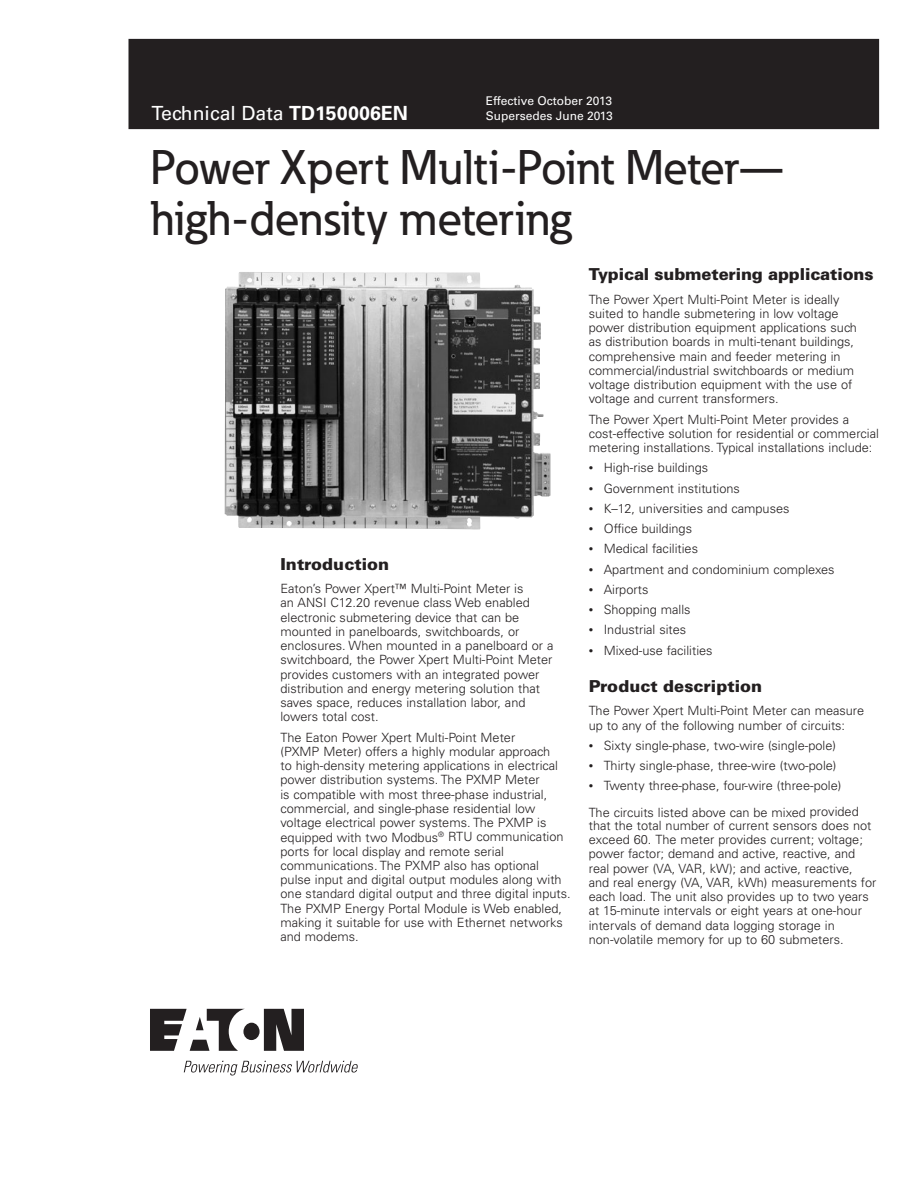
<style>
.page{position:relative;width:918px;height:1188px;background:#fff}
.page>*{position:absolute;margin:0;border:0;box-sizing:border-box;transform-origin:0 0}
.t1{font:500 48px/51px "Eaton";color:#231f20}
.t2{font:19.5px "Univers LT Std";color:#fff}
.t3{font:900 16.5px "Univers LT Std";letter-spacing:-.01em;color:#231f20}
.t4{font:300 12.75px/14.2px "Univers LT Std";color:#231f20}
.t5{font:12px "Univers LT Std";color:#fff}
.s1{font-weight:700}
.s2{font-size:9px}
</style>
<div class="page">
<div style="left:129px;top:39px;width:750px;height:90px;background:#231f20"></div>
<svg style="left:150px;top:1009px;width:154px;height:42px"></svg>
<svg style="left:184px;top:1061px;width:174px;height:15px"></svg>
<img style="left:225px;top:272px;width:325px;height:258px">
<p class="t5" style="left:486px;top:94px;width:128px">Effective October 2013</p>
<h2 class="t2" style="left:152px;top:101px;width:258px">Technical Data <span class="s1">TD150006EN</span></h2>
<p class="t5" style="left:486px;top:109px;width:129px">Supersedes June 2013</p>
<h1 class="t1" style="left:150px;top:141px;width:636px">Power Xpert Multi-Point Meter— high-density metering</h1>
<p class="t3" style="left:280px;top:554px;width:110px">Introduction</p>
<p class="t4" style="left:280px;top:582px;width:274px">Eaton’s Power Xpert™ Multi-Point Meter is<br>an ANSI C12.20 revenue class Web enabled electronic submetering device that can be mounted in panelboards, switchboards, or enclosures. When mounted in a panelboard or a switchboard, the Power Xpert Multi-Point Meter provides customers with an integrated power distribution and energy metering solution that saves space, reduces installation labor, and lowers total cost.</p>
<p class="t4" style="left:280px;top:730px;width:292px">The Eaton Power Xpert Multi-Point Meter<br>(PXMP Meter) offers a highly modular approach<br>to high-density metering applications in electrical power distribution systems. The PXMP Meter<br>is compatible with most three-phase industrial, commercial, and single-phase residential low voltage electrical power systems. The PXMP is equipped with two Modbus<sup>®</sup> RTU communication ports for local display and remote serial communications. The PXMP also has optional pulse input and digital output modules along with one standard digital output and three digital inputs.<br>The PXMP Energy Portal Module is Web enabled, making it suitable for use with Ethernet networks and modems.</p>
<p class="t3" style="left:589px;top:264px;width:286px">Typical submetering applications</p>
<p class="t4" style="left:589px;top:292px;width:270px">The Power Xpert Multi-Point Meter is ideally suited to handle submetering in low voltage power distribution equipment applications such as distribution boards in multi-tenant buildings, comprehensive main and feeder metering in commercial/industrial switchboards or medium voltage distribution equipment with the use of voltage and current transformers.</p>
<p class="t4" style="left:589px;top:412px;width:292px">The Power Xpert Multi-Point Meter provides a cost-effective solution for residential or commercial metering installations. Typical installations include:</p>
<p class="t4" style="left:589px;top:461px;width:121px"><span class="s2">•</span> High-rise buildings</p>
<p class="t4" style="left:589px;top:481px;width:153px"><span class="s2">•</span> Government institutions</p>
<p class="t4" style="left:589px;top:501px;width:202px"><span class="s2">•</span> K–12, universities and campuses</p>
<p class="t4" style="left:589px;top:522px;width:105px"><span class="s2">•</span> Office buildings</p>
<p class="t4" style="left:589px;top:542px;width:111px"><span class="s2">•</span> Medical facilities</p>
<p class="t4" style="left:589px;top:562px;width:247px"><span class="s2">•</span> Apartment and condominium complexes</p>
<p class="t4" style="left:589px;top:582px;width:61px"><span class="s2">•</span> Airports</p>
<p class="t4" style="left:589px;top:603px;width:103px"><span class="s2">•</span> Shopping malls</p>
<p class="t4" style="left:589px;top:623px;width:99px"><span class="s2">•</span> Industrial sites</p>
<p class="t4" style="left:589px;top:643px;width:125px"><span class="s2">•</span> Mixed-use facilities</p>
<p class="t3" style="left:589px;top:676px;width:175px">Product description</p>
<p class="t4" style="left:589px;top:704px;width:277px">The Power Xpert Multi-Point Meter can measure up to any of the following number of circuits:</p>
<p class="t4" style="left:589px;top:738px;width:249px"><span class="s2">•</span> Sixty single-phase, two-wire (single-pole)</p>
<p class="t4" style="left:589px;top:759px;width:249px"><span class="s2">•</span> Thirty single-phase, three-wire (two-pole)</p>
<p class="t4" style="left:589px;top:773px;width:272px;line-height:26.2px"><span class="s2">•</span> Twenty three-phase, four-wire (three-pole)<br>The circuits listed above can be mixed provided</p>
<p class="t4" style="left:589px;top:818px;width:289px">that the total number of current sensors does not exceed 60. The meter provides current; voltage; power factor; demand and active, reactive, and real power (VA, VAR, kW); and active, reactive, and real energy (VA, VAR, kWh) measurements for each load. The unit also provides up to two years at 15-minute intervals or eight years at one-hour intervals of demand data logging storage in non-volatile memory for up to 60 submeters.</p>
</div>
